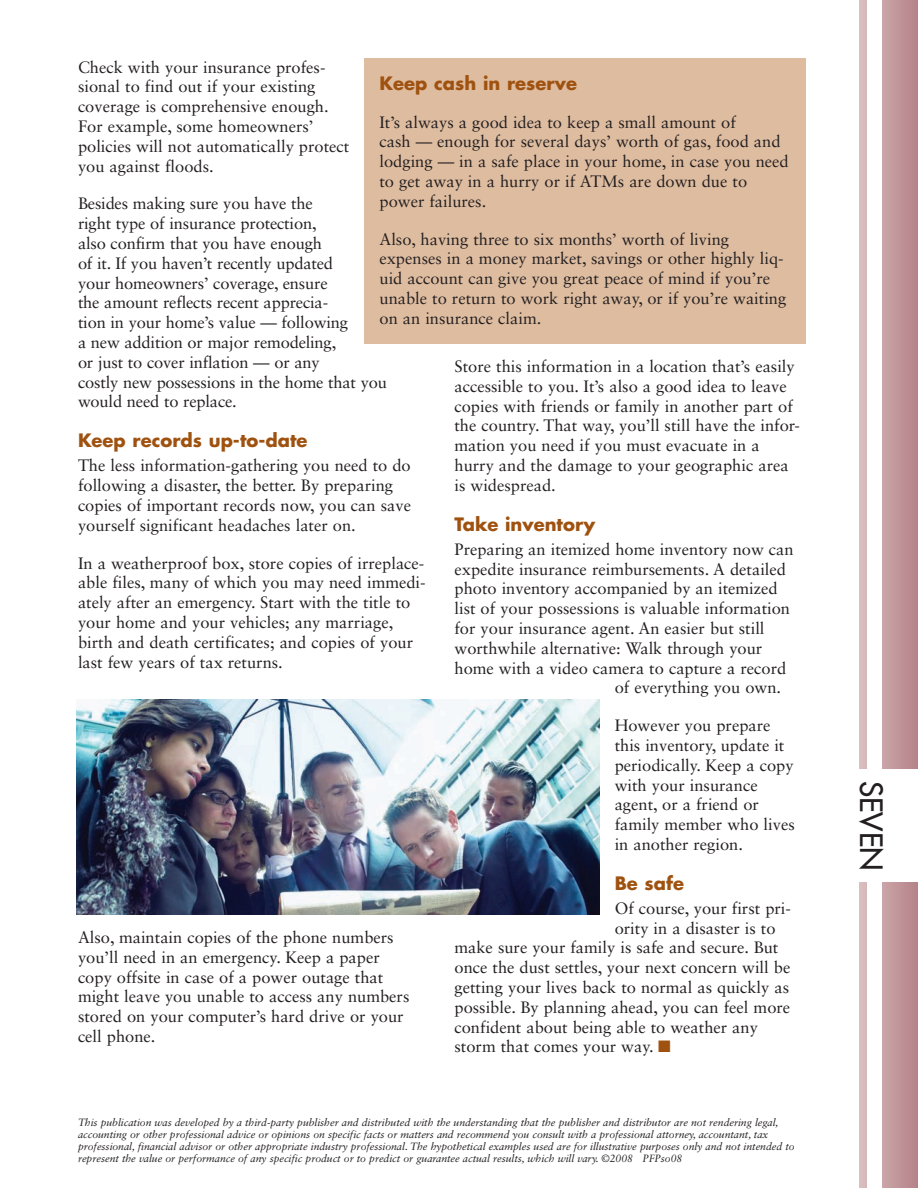
<style>
.page{position:relative;width:918px;height:1188px;background:#fff}
.page>*{position:absolute;margin:0;border:0;box-sizing:border-box;transform-origin:0 0}
.t1{font:500 30px "Futura Std";color:#231f20}
.t2{font:700 18px "Futura Std";color:#9f5210}
.t3{font:16.5px/19.8px "Sabon LT Std";color:#231f20}
.t4{font:italic 10.5px/12px "Sabon LT Std";letter-spacing:-.005em;color:#231f20}
.s1{color:#9f5210}
</style>
<div class="page">
<svg style="left:860px;top:0;width:58px;height:1188px;background:#c3999e"></svg>
<div style="left:867px;top:0;width:15px;height:1188px;background:#fff"></div>
<div style="left:848px;top:770px;width:70px;height:112px;background:#fff"></div>
<div style="left:364px;top:58px;width:442px;height:286px;background:#debca0"></div>
<img style="left:76px;top:700px;width:524px;height:215px">
<p class="t3" style="left:78px;top:58px;width:273px">Check with your insurance profes&shy;sional to find out if your existing coverage is comprehensive enough.<br>For example, some homeowners’ policies will not automatically protect you against floods.</p>
<p class="t3" style="left:78px;top:195px;width:311px">Besides making sure you have the<br>right type of insurance protection,<br>also confirm that you have enough<br>of it. If you haven’t recently updated<br>your homeowners’ coverage, ensure<br>the amount reflects recent apprecia-<br>tion in your home’s value — following<br>a new addition or major remodeling,<br>or just to cover inflation — or any<br>costly new possessions in the home that you would need to replace.</p>
<p class="t2" style="left:78px;top:433px;width:231px">Keep records up-to-date</p>
<p class="t3" style="left:78px;top:457px;width:335px">The less information-gathering you need to do following a disaster, the better. By preparing copies of important records now, you can save yourself significant headaches later on.</p>
<p class="t3" style="left:78px;top:554px;width:349px">In a weatherproof box, store copies of irreplace&shy;able files, many of which you may need immedi&shy;ately after an emergency. Start with the title to your home and your vehicles; any marriage, birth and death certificates; and copies of your last few years of tax returns.</p>
<p class="t2" style="left:379px;top:75px;width:199px">Keep cash in reserve</p>
<p class="t3" style="left:379px;top:113px;width:411px">It’s always a good idea to keep a small amount of<br>cash — enough for several days’ worth of gas, food and lodging — in a safe place in your home, in case you need to get away in a hurry or if ATMs are down due to power failures.</p>
<p class="t3" style="left:379px;top:230px;width:408px">Also, having three to six months’ worth of living expenses in a money market, savings or other highly liq&shy;uid account can give you great peace of mind if you’re unable to return to work right away, or if you’re waiting on an insurance claim.</p>
<p class="t3" style="left:454px;top:358px;width:347px">Store this information in a location that’s easily accessible to you. It’s also a good idea to leave copies with friends or family in another part of the country. That way, you’ll still have the infor&shy;mation you need if you must evacuate in a hurry and the damage to your geographic area is widespread.</p>
<p class="t2" style="left:454px;top:516px;width:142px">Take inventory</p>
<p class="t3" style="left:454px;top:540px;width:341px">Preparing an itemized home inventory now can</p>
<p class="t3" style="left:454px;top:560px;width:333px">expedite insurance reimbursements. A detailed</p>
<p class="t3" style="left:454px;top:580px;width:325px">photo inventory accompanied by an itemized</p>
<p class="t3" style="left:454px;top:600px;width:337px">list of your possessions is valuable information</p>
<p class="t3" style="left:454px;top:620px;width:312px">for your insurance agent. An easier but still</p>
<p class="t3" style="left:454px;top:639px;width:309px">worthwhile alternative: Walk through your</p>
<p class="t3" style="left:454px;top:659px;width:333px">home with a video camera to capture a record</p>
<p class="t3" style="left:615px;top:679px;width:168px">of everything you own.</p>
<p class="t3" style="left:615px;top:717px;width:182px">However you prepare this inventory, update it periodically. Keep a copy with your insurance agent, or a friend or family member who lives in another region.</p>
<p class="t2" style="left:615px;top:875px;width:71px">Be safe</p>
<p class="t3" style="left:615px;top:900px;width:178px">Of course, your first pri-</p>
<p class="t3" style="left:615px;top:919px;width:162px">ority in a disaster is to</p>
<p class="t3" style="left:454px;top:939px;width:325px">make sure your family is safe and secure. But</p>
<p class="t3" style="left:454px;top:959px;width:337px">once the dust settles, your next concern will be</p>
<p class="t3" style="left:454px;top:979px;width:336px">getting your lives back to normal as quickly as</p>
<p class="t3" style="left:454px;top:999px;width:337px">possible. By planning ahead, you can feel more</p>
<p class="t3" style="left:454px;top:1018px;width:305px">confident about being able to weather any</p>
<p class="t3" style="left:454px;top:1038px;width:218px">storm that comes your way. <span class="s1">■</span></p>
<p class="t3" style="left:78px;top:929px;width:333px">Also, maintain copies of the phone numbers you’ll need in an emergency. Keep a paper copy offsite in case of a power outage that might leave you unable to access any numbers stored on your computer’s hard drive or your cell phone.</p>
<p class="t4" style="left:78px;top:1117px;width:718px">This publication was developed by a third-party publisher and distributed with the understanding that the publisher and distributor are not rendering legal, accounting or other professional advice or opinions on specific facts or matters and recommend you consult with a professional attorney, accountant, tax professional, financial advisor or other appropriate industry professional. The hypothetical examples used are for illustrative purposes only and not intended to represent the value or performance of any specific product or to predict or guarantee actual results, which will vary. ©2008 PFPso08</p>
<h1 class="t1" style="left:886px;top:781px;width:92px;rotate:90deg">SEVEN</h1>
</div>
